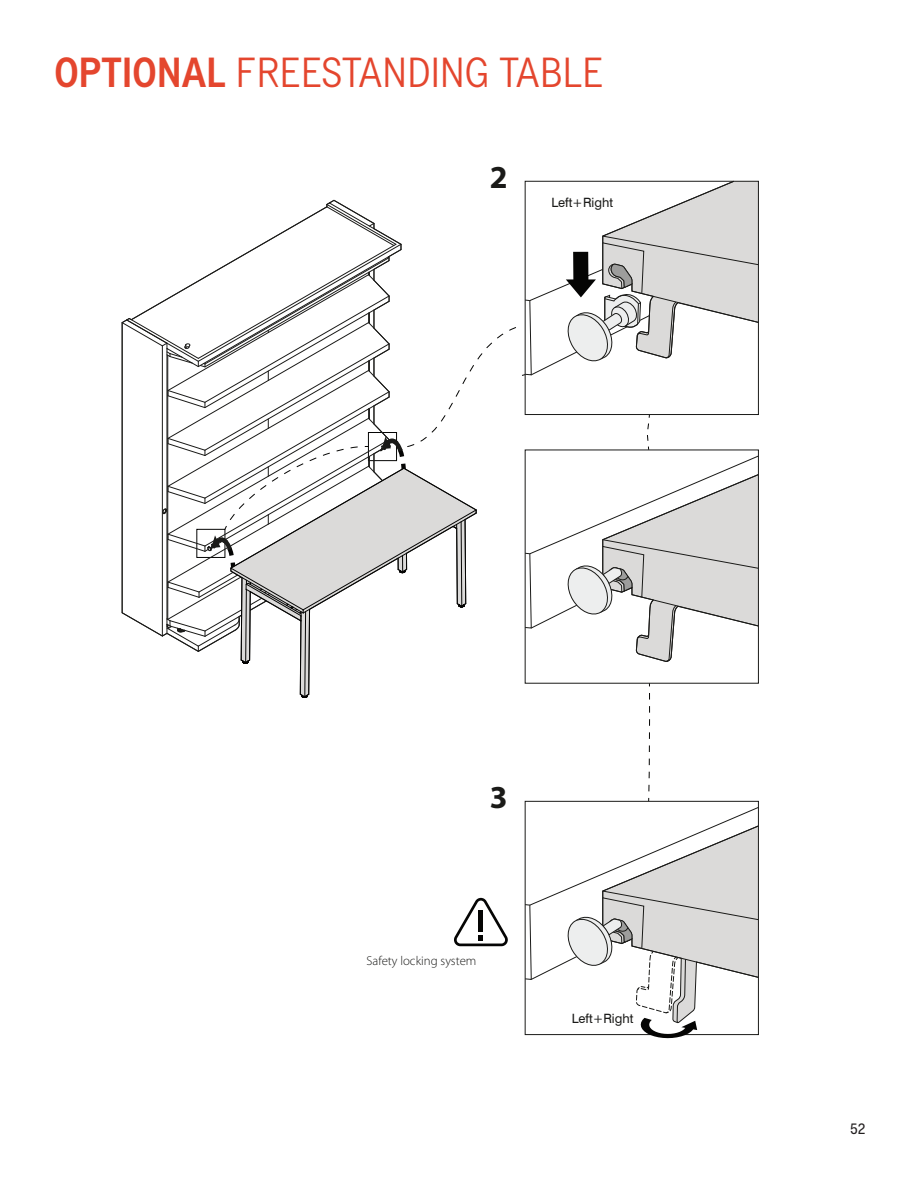
<style>
.page{position:relative;width:918px;height:1188px;background:#fff}
.page>*{position:absolute;margin:0;border:0;box-sizing:border-box;transform-origin:0 0}
.t1{font:300 42px "Transcript Pro";letter-spacing:-.01em;color:#e4462e}
.t2{font:700 32.1px "Myriad Pro";color:#1a1a18}
.t3{font:15px "Transcript Pro";color:#231f20}
.t4{font:300 12.9px "Myriad Pro";color:#1a1a18}
.t5{font:12.9px "Swiss 721 BT";color:#1a1a18}
.t6{font:12.9px "Swis 721 BT";color:#1a1a18}
.s1{font-weight:500}
.s2{font-family:"Swiss 721 BT"}
</style>
<div class="page">
<svg style="left:454px;top:898px;width:54px;height:48px"></svg>
<svg style="left:525px;top:807px;width:234px;height:232px"></svg>
<svg style="left:121px;top:180px;width:638px;height:621px"></svg>
<p class="t1" style="left:54px;top:47px;width:552px"><span class="s1">OPTIONAL</span> FREESTANDING TABLE</p>
<p class="t2" style="left:490px;top:156px;width:19px">2</p>
<p class="t6" style="left:551px;top:195px;width:63px">Left<span class="s2">+</span>Right</p>
<p class="t2" style="left:490px;top:776px;width:19px">3</p>
<p class="t4" style="left:367px;top:953px;width:111px">Safety locking system</p>
<p class="t5" style="left:572px;top:1011px;width:63px">Left+Right</p>
<p class="t3" style="left:850px;top:1119px;width:17px">52</p>
</div>
